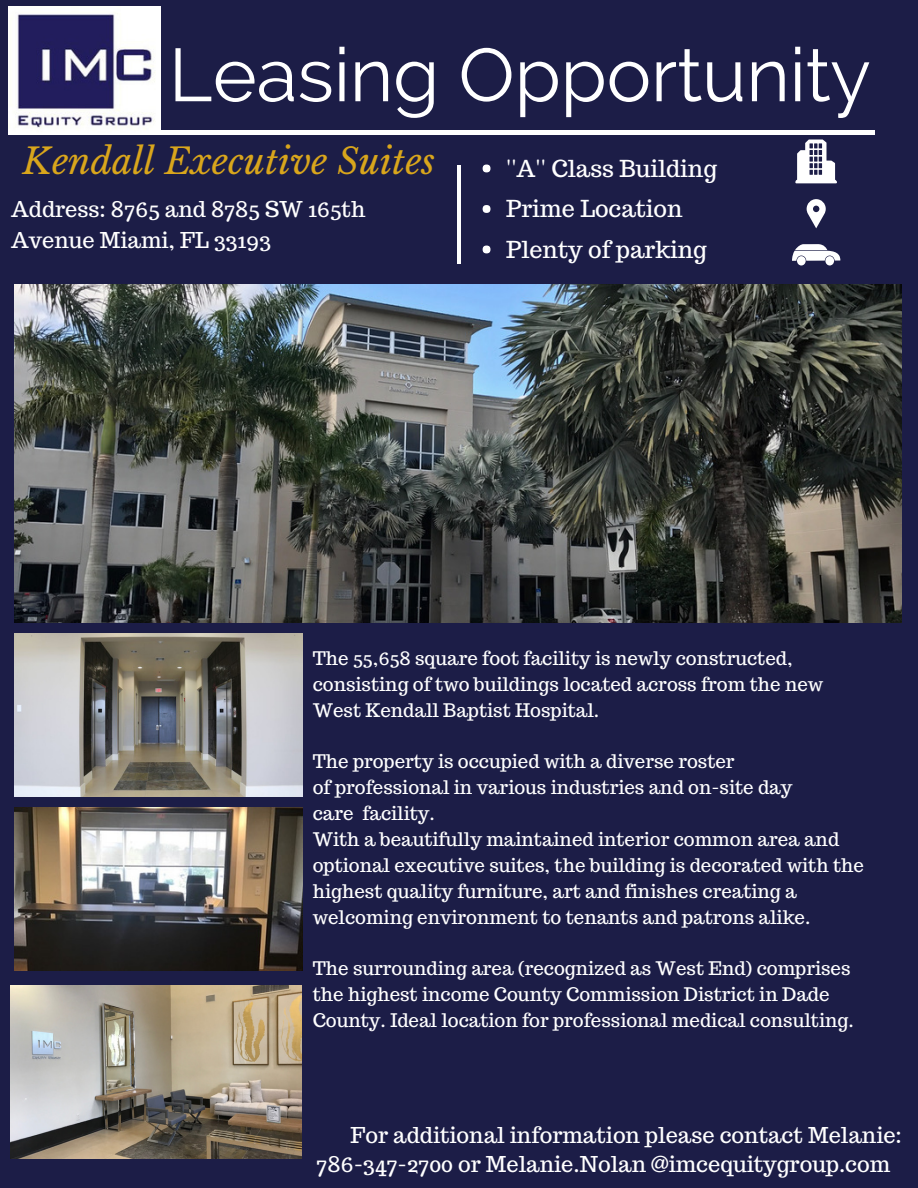
<style>
.page{position:relative;width:918px;height:1188px;background:#1c1d47}
.page>*{position:absolute;margin:0;border:0;box-sizing:border-box;transform-origin:0 0}
.t1{font:74.7px "Raleway";color:#fff}
.t2{font:italic 35.85px "Libre Baskerville";color:#d9a61c}
.t3{font:23.4px/40.5px "Trocchi";color:#fff}
.t4{font:21.75px/30.3px "Trocchi";color:#fff}
.t5{font:18.75px/25.8px "Trocchi";color:#fff}
</style>
<div class="page">
<div style="left:483px;top:165px;width:7px;height:7px;background:#fff;border-radius:50%"></div>
<div style="left:483px;top:205px;width:7px;height:8px;background:#fff;border-radius:50%"></div>
<div style="left:483px;top:246px;width:7px;height:7px;background:#fff;border-radius:50%"></div>
<hr style="left:28px;top:131px;width:847px;height:4px;background:#fff">
<hr style="left:457px;top:165px;width:4px;height:99px;background:#fff">
<svg style="left:792px;top:244px;width:48px;height:22px"></svg>
<svg style="left:807px;top:199px;width:19px;height:29px"></svg>
<img style="left:9px;top:7px;width:152px;height:128px">
<img style="left:15px;top:285px;width:886px;height:337px">
<img style="left:15px;top:633px;width:288px;height:163px">
<img style="left:15px;top:808px;width:288px;height:163px">
<svg style="left:795px;top:140px;width:42px;height:43px"></svg>
<img style="left:10px;top:986px;width:291px;height:173px">
<h1 class="t1" style="left:169px;top:31px;width:704px">Leasing Opportunity</h1>
<h2 class="t2" style="left:22px;top:140px;width:414px">Kendall Executive Suites</h2>
<p class="t4" style="left:11px;top:194px;width:356px">Address: 8765 and 8785 SW 165th<br>Avenue Miami, FL 33193</p>
<p class="t3" style="left:506px;top:148px;width:212px">''A'' Class Building<br>Prime Location<br>Plenty of parking</p>
<p class="t5" style="left:313px;top:645px;width:512px">The 55,658 square foot facility is newly constructed, consisting of two buildings located across from the new<br>West Kendall Baptist Hospital.</p>
<p class="t5" style="left:313px;top:749px;width:553px">The property is occupied with a diverse roster<br>of professional in various industries and on-site day<br>care facility.<br>With a beautifully maintained interior common area and optional executive suites, the building is decorated with the highest quality furniture, art and finishes creating a welcoming environment to tenants and patrons alike.</p>
<p class="t5" style="left:313px;top:956px;width:542px">The surrounding area (recognized as West End) comprises the highest income County Commission District in Dade<br>County. Ideal location for professional medical consulting.</p>
<p class="t4" style="left:316px;top:1120px;width:587px;line-height:29.2px;text-indent:34px">For additional information please contact Melanie:<br>786-347-2700 or Melanie.Nolan @imcequitygroup.com</p>
</div>
